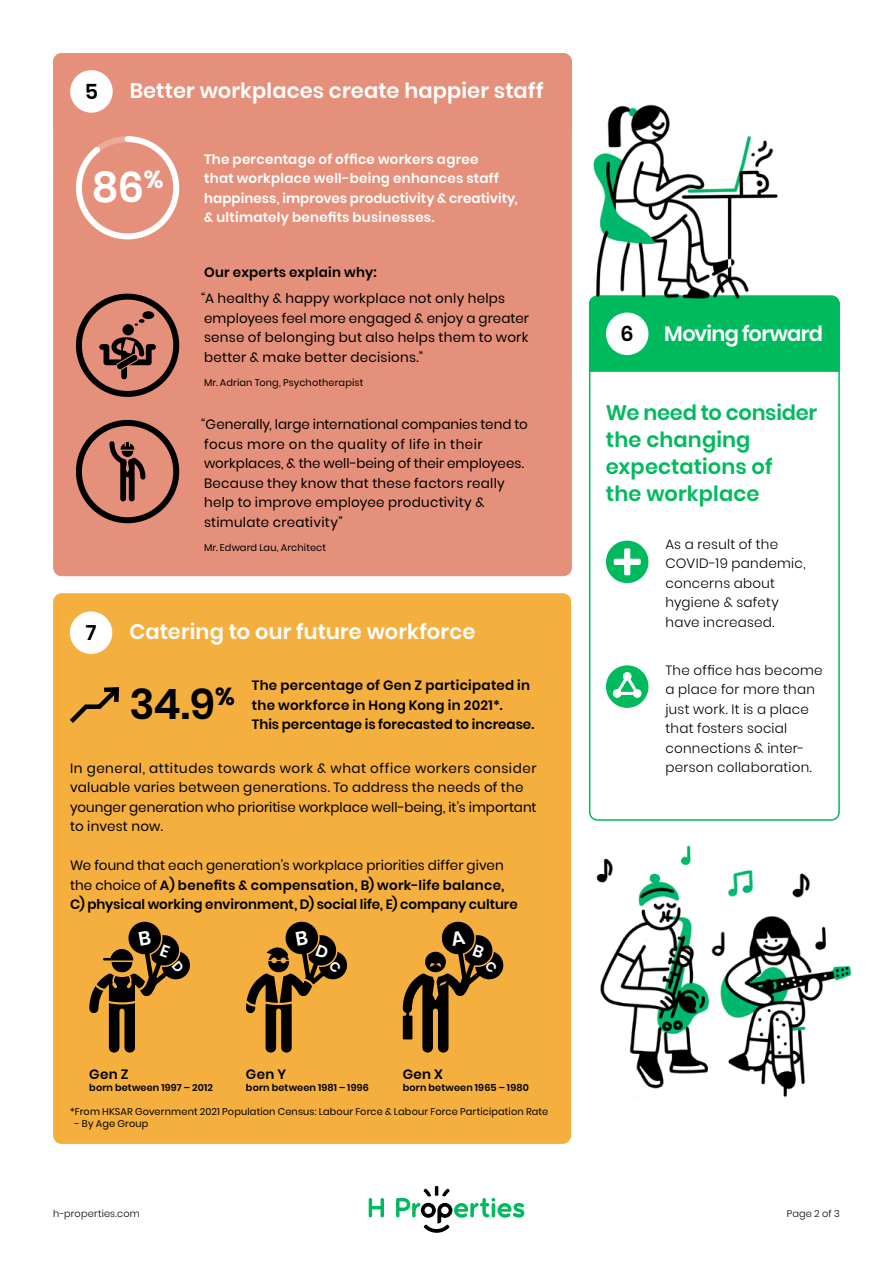
<style>
.page{position:relative;width:893px;height:1263px;background:#fff}
.page>*{position:absolute;margin:0;border:0;box-sizing:border-box;transform-origin:0 0}
.t1{font:600 42px "Poppins";color:#000}
.t2{font:600 42px "Poppins";color:#fff}
.t3{font:600 21px "Poppins";letter-spacing:.005em;color:#fff}
.t4{font:600 21px/27px "Poppins";letter-spacing:.005em;color:#00ba5e}
.t5{font:600 21px "Poppins";letter-spacing:-.035em;color:#fff}
.t6{font:600 21px "Poppins";color:#000}
.t7{font:13.5px/19.5px "Poppins";letter-spacing:.015em;color:#000}
.t8{font:600 13.5px/19.5px "Poppins";letter-spacing:.01em;color:#000}
.t9{font:300 13.5px/19.5px "Poppins";letter-spacing:.02em;color:#000}
.t10{font:600 13.5px/19.5px "Poppins";letter-spacing:.015em;color:#fff}
.t11{font:9.75px "Poppins";letter-spacing:.015em;color:#000}
.t12{font:600 9.75px "Poppins";letter-spacing:.015em;color:#000}
.t13{font:300 9.75px "Poppins";letter-spacing:.015em;color:#000}
.s1{font-weight:400}
</style>
<div class="page">
<div style="left:53px;top:53px;width:519px;height:523px;background:#e5907a;border-radius:9px"></div>
<div style="left:592px;top:298px;width:245px;height:74px;background:#00ba5e"></div>
<div style="left:53px;top:593px;width:518px;height:551px;background:#f4af3e;border-radius:9px"></div>
<div style="left:589px;top:295px;width:251px;height:526px;border:2px solid #00ba5e;border-radius:8px"></div>
<div style="left:76px;top:294px;width:103px;height:103px;border:6px solid #000;border-radius:50%"></div>
<div style="left:76px;top:420px;width:103px;height:103px;border:6px solid #000;border-radius:50%"></div>
<img style="left:590px;top:105px;width:193px;height:194px">
<img style="left:596px;top:845px;width:256px;height:252px">
<svg style="left:53px;top:53px;width:519px;height:189px"></svg>
<svg style="left:369px;top:1186px;width:155px;height:47px"></svg>
<div style="left:70px;top:70px;width:43px;height:43px;background:#fff;border-radius:50%"></div>
<div style="left:606px;top:313px;width:42px;height:42px;background:#fff;border-radius:50%"></div>
<svg style="left:109px;top:441px;width:36px;height:61px"></svg>
<div style="left:70px;top:611px;width:42px;height:43px;background:#fff;border-radius:50%"></div>
<svg style="left:606px;top:541px;width:42px;height:42px"></svg>
<svg style="left:606px;top:665px;width:42px;height:43px"></svg>
<svg style="left:99px;top:311px;width:57px;height:68px"></svg>
<svg style="left:69px;top:687px;width:51px;height:36px"></svg>
<svg style="left:89px;top:921px;width:101px;height:132px"></svg>
<svg style="left:246px;top:921px;width:102px;height:132px"></svg>
<svg style="left:403px;top:921px;width:101px;height:132px"></svg>
<h2 class="t6" style="left:85px;top:79px;width:15px">5</h2>
<h2 class="t3" style="left:130px;top:79px;width:415px">Better workplaces create happier staff</h2>
<h1 class="t2" style="left:92px;top:163px;width:73px">86<sup>%</sup></h1>
<p class="t10" style="left:204px;top:149px;width:315px">The percentage of office workers agree<br>that workplace well-being enhances staff happiness, improves productivity &amp; creativity, &amp; ultimately benefits businesses.</p>
<p class="t8" style="left:204px;top:262px;width:174px">Our experts explain why:</p>
<p class="t7" style="left:201px;top:289px;width:329px">“A healthy &amp; happy workplace not only helps employees feel more engaged &amp; enjoy a greater sense of belonging but also helps them to work better &amp; make better decisions.”</p>
<p class="t11" style="left:204px;top:377px;width:161px">Mr. Adrian Tong, Psychotherapist</p>
<p class="t7" style="left:201px;top:415px;width:328px">“Generally, large international companies tend to focus more on the quality of life in their workplaces, &amp; the well-being of their employees.<br>Because they know that these factors really help to improve employee productivity &amp; stimulate creativity”</p>
<p class="t11" style="left:204px;top:542px;width:123px">Mr. Edward Lau, Architect</p>
<h2 class="t6" style="left:86px;top:621px;width:12px">7</h2>
<h2 class="t3" style="left:129px;top:619px;width:348px">Catering to our future workforce</h2>
<p class="t8" style="left:252px;top:676px;width:284px">The percentage of Gen Z participated in the workforce in Hong Kong in 2021*.<br>This percentage is forecasted to increase.</p>
<p class="t7" style="left:70px;top:758px;width:468px">In general, attitudes towards work &amp; what office workers consider valuable varies between generations. To address the needs of the younger generation who prioritise workplace well-being, it’s important to invest now.</p>
<p class="t8" style="left:70px;top:856px;width:449px"><span class="s1">We found that each generation’s workplace priorities differ given the choice of</span> A) benefits &amp; compensation, B) work-life balance,<br>C) physical working environment, D) social life, E) company culture</p>
<h1 class="t1" style="left:129px;top:680px;width:107px">34.9<sup>%</sup></h1>
<h2 class="t6" style="left:621px;top:322px;width:15px">6</h2>
<h2 class="t5" style="left:664px;top:321px;width:160px">Moving forward</h2>
<h2 class="t4" style="left:606px;top:400px;width:213px">We need to consider the changing expectations of<br>the workplace</h2>
<p class="t9" style="left:665px;top:534px;width:141px">As a result of the<br>COVID-19 pandemic, concerns about hygiene &amp; safety have increased.</p>
<p class="t9" style="left:665px;top:660px;width:159px">The office has become a place for more than just work. It is a place that fosters social connections &amp; inter&shy;person collaboration.</p>
<p class="t8" style="left:89px;top:1064px;width:41px">Gen Z</p>
<p class="t12" style="left:89px;top:1082px;width:125px">born between 1997 – 2012</p>
<p class="t8" style="left:246px;top:1064px;width:42px">Gen Y</p>
<p class="t12" style="left:246px;top:1082px;width:125px">born between 1981 – 1996</p>
<p class="t8" style="left:403px;top:1064px;width:42px">Gen X</p>
<p class="t12" style="left:403px;top:1082px;width:128px">born between 1965 – 1980</p>
<p class="t11" style="left:70px;top:1106px;width:480px">*From HKSAR Government 2021 Population Census: Labour Force &amp; Labour Force Participation Rate</p>
<p class="t11" style="left:75px;top:1118px;width:75px">- By Age Group</p>
<p class="t13" style="left:53px;top:1207px;width:88px">h-properties.com</p>
<p class="t13" style="left:787px;top:1207px;width:54px">Page 2 of 3</p>
</div>
